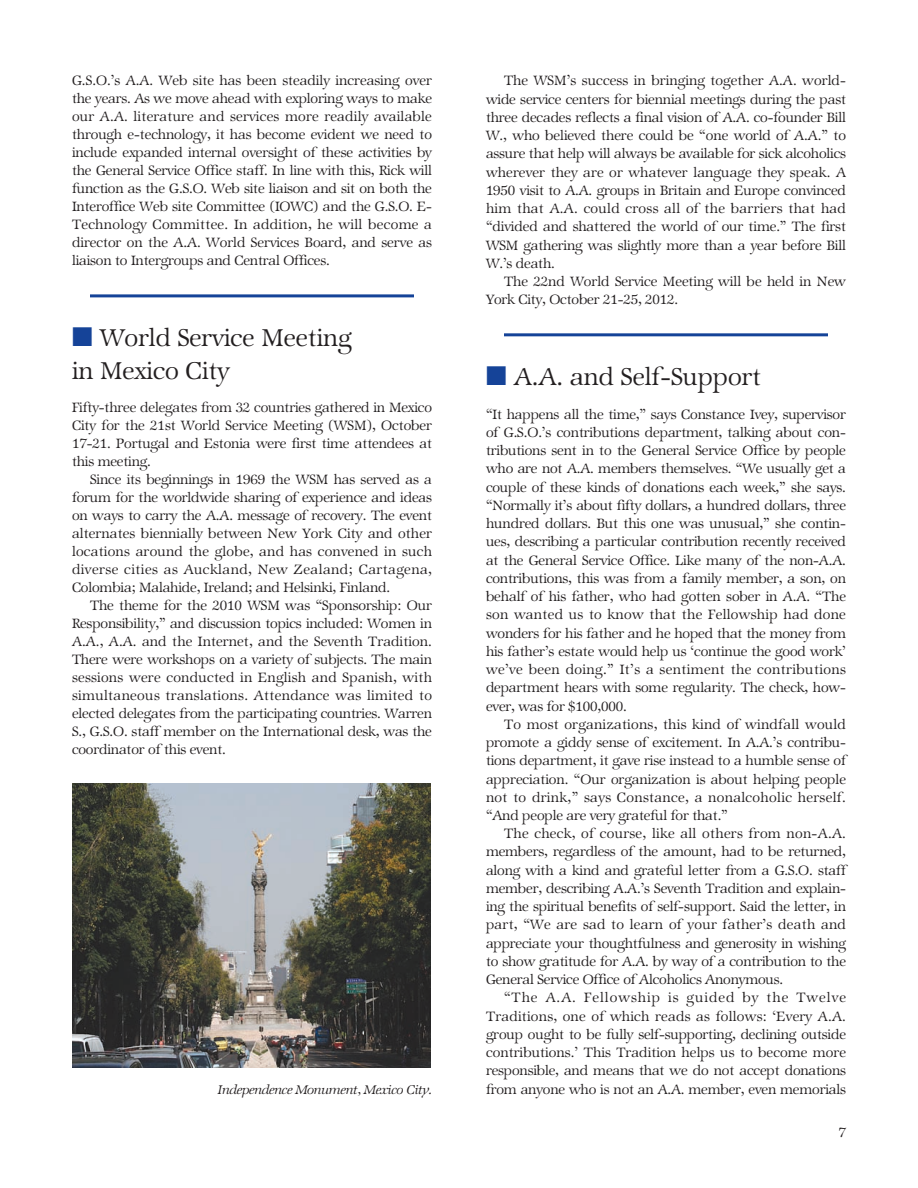
<style>
.page{position:relative;width:918px;height:1188px;background:#fff}
.page>*{position:absolute;margin:0;border:0;box-sizing:border-box;transform-origin:0 0}
.t1{font:27px/33px "Zapf Internatl IT Cby BT Light";color:#231f20}
.t2{font:15px/18.3px "Zapf Internatl IT Cby BT Light";letter-spacing:-.01em;color:#231f20;text-align:justify}
.t3{font:13.95px "Zapf Internatl IT Cby BT Light Ital";letter-spacing:-.02em;color:#231f20}
.s1{color:#154398}
</style>
<div class="page">
<hr style="left:90px;top:294px;width:324px;height:3px;background:#154398">
<hr style="left:504px;top:333px;width:324px;height:3px;background:#154398">
<img style="left:73px;top:783px;width:358px;height:284px">
<p class="t2" style="left:72px;top:74px;width:362px">G.S.O.’s A.A. Web site has been steadily increasing over the years. As we move ahead with exploring ways to make our A.A. literature and services more readily available through e-technology, it has become evident we need to include expanded internal oversight of these activities by the General Service Office staff. In line with this, Rick will function as the G.S.O. Web site liaison and sit on both the Interoffice Web site Committee (IOWC) and the G.S.O. E-Technology Committee. In addition, he will become a director on the A.A. World Services Board, and serve as liaison to Intergroups and Central Offices.</p>
<h1 class="t1" style="left:72px;top:325px;width:281px"><span class="s1">■</span> World Service Meeting in Mexico City</h1>
<p class="t2" style="left:72px;top:401px;width:362px">Fifty-three delegates from 32 countries gathered in Mexico City for the 21st World Service Meeting (WSM), October 17-21. Portugal and Estonia were first time attendees at this meeting.</p>
<p class="t2" style="left:72px;top:473px;width:361px;text-indent:18px">Since its beginnings in 1969 the WSM has served as a forum for the worldwide sharing of experience and ideas on ways to carry the A.A. message of recovery. The event alternates biennially between New York City and other locations around the globe, and has convened in such diverse cities as Auckland, New Zealand; Cartagena, Colombia; Malahide, Ireland; and Helsinki, Finland.</p>
<p class="t2" style="left:72px;top:599px;width:362px;text-indent:18px">The theme for the 2010 WSM was “Sponsorship: Our Responsibility,” and discussion topics included: Women in A.A., A.A. and the Internet, and the Seventh Tradition.<br>There were workshops on a variety of subjects. The main sessions were conducted in English and Spanish, with simultaneous translations. Attendance was limited to elected delegates from the participating countries. Warren S., G.S.O. staff member on the International desk, was the coordinator of this event.</p>
<p class="t2" style="left:486px;top:73px;width:362px;text-indent:18px">The WSM’s success in bringing together A.A. world&shy;wide service centers for biennial meetings during the past three decades reflects a final vision of A.A. co-founder Bill W., who believed there could be “one world of A.A.” to assure that help will always be available for sick alcoholics wherever they are or whatever language they speak. A 1950 visit to A.A. groups in Britain and Europe convinced him that A.A. could cross all of the barriers that had “divided and shattered the world of our time.” The first WSM gathering was slightly more than a year before Bill W.’s death.</p>
<p class="t2" style="left:486px;top:274px;width:361px;text-indent:18px">The 22nd World Service Meeting will be held in New<br>York City, October 21-25, 2012.</p>
<h1 class="t1" style="left:486px;top:364px;width:277px"><span class="s1">■</span> A.A. and Self-Support</h1>
<p class="t2" style="left:486px;top:407px;width:362px">“It happens all the time,” says Constance Ivey, supervisor of G.S.O.’s contributions department, talking about con&shy;tributions sent in to the General Service Office by people who are not A.A. members themselves. “We usually get a couple of these kinds of donations each week,” she says. “Normally it’s about fifty dollars, a hundred dollars, three hundred dollars. But this one was unusual,” she contin&shy;ues, describing a particular contribution recently received at the General Service Office. Like many of the non-A.A. contributions, this was from a family member, a son, on behalf of his father, who had gotten sober in A.A. “The son wanted us to know that the Fellowship had done wonders for his father and he hoped that the money from his father’s estate would help us ‘continue the good work’ we’ve been doing.” It’s a sentiment the contributions department hears with some regularity. The check, how&shy;ever, was for $100,000.</p>
<p class="t2" style="left:486px;top:717px;width:362px;text-indent:18px">To most organizations, this kind of windfall would promote a giddy sense of excitement. In A.A.’s contribu&shy;tions department, it gave rise instead to a humble sense of appreciation. “Our organization is about helping people not to drink,” says Constance, a nonalcoholic herself. “And people are very grateful for that.”</p>
<p class="t2" style="left:486px;top:826px;width:362px;text-indent:18px">The check, of course, like all others from non-A.A. members, regardless of the amount, had to be returned, along with a kind and grateful letter from a G.S.O. staff member, describing A.A.’s Seventh Tradition and explain&shy;ing the spiritual benefits of self-support. Said the letter, in part, “We are sad to learn of your father’s death and appreciate your thoughtfulness and generosity in wishing to show gratitude for A.A. by way of a contribution to the General Service Office of Alcoholics Anonymous.</p>
<p class="t2" style="left:486px;top:990px;width:362px;text-indent:18px">“The A.A. Fellowship is guided by the Twelve Traditions, one of which reads as follows: ‘Every A.A. group ought to be fully self-supporting, declining outside contributions.’ This Tradition helps us to become more responsible, and means that we do not accept donations</p>
<p class="t3" style="left:218px;top:1084px;width:216px">Independence Monument, Mexico City.</p>
<p class="t2" style="left:486px;top:1082px;width:361px">from anyone who is not an A.A. member, even memorials</p>
<p class="t2" style="left:839px;top:1125px;width:9px">7</p>
</div>
